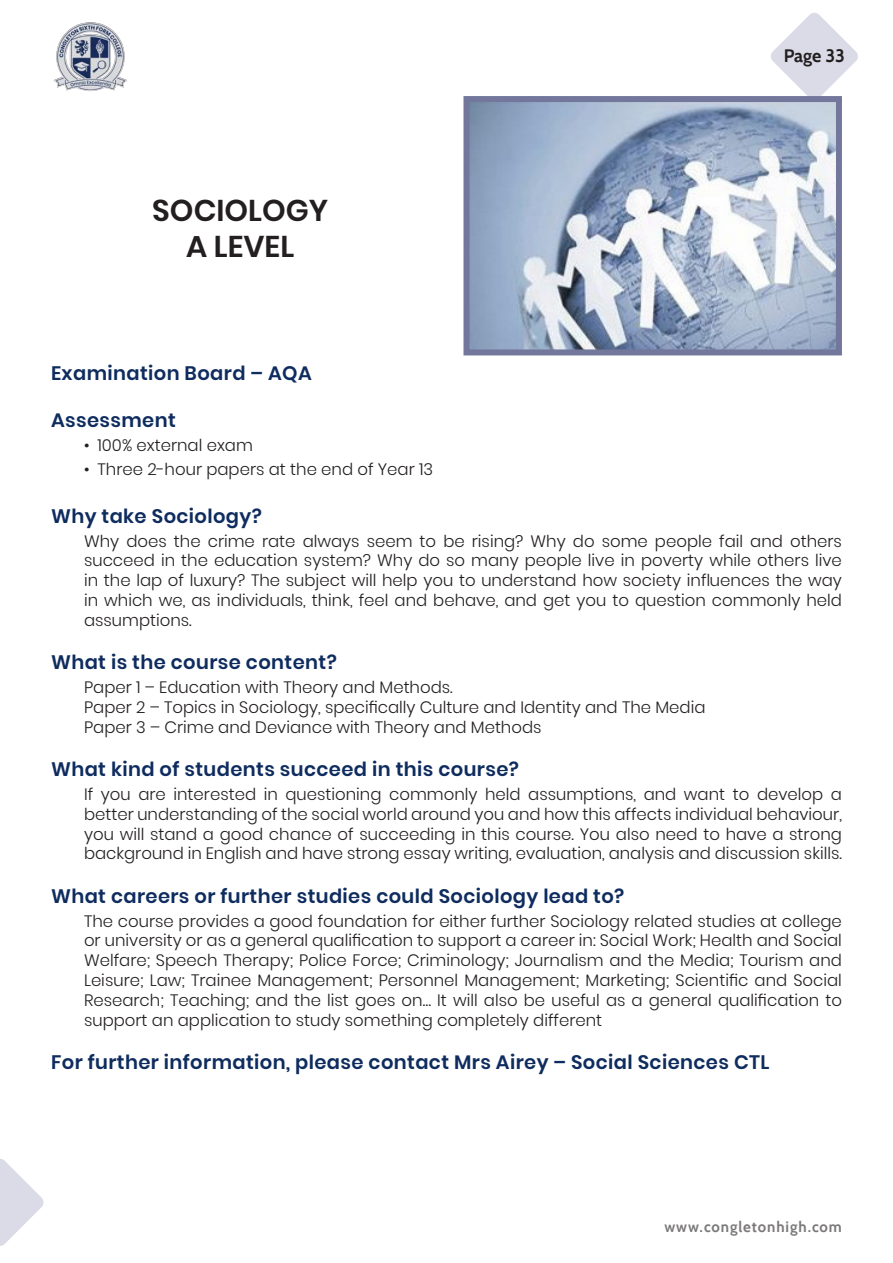
<style>
.page{position:relative;width:893px;height:1263px;background:#fff}
.page>*{position:absolute;margin:0;border:0;box-sizing:border-box;transform-origin:0 0}
.Headers{font:600 30px "Poppins";color:#231f20}
.Subject_Header{font:600 19.5px "Poppins";letter-spacing:.02em;color:#0f2c5f}
.t1{font:700 18px "Cabin";color:#231f20}
.Subject{font:300 16.5px/19.8px "Poppins";color:#231f20;text-align:justify}
.Subject_Bullet_Pts{font:300 16.5px "Poppins";color:#231f20}
.t2{font:700 15px "Cabin";letter-spacing:.06em;color:#231f20}
</style>
<div class="page">
<svg style="left:771px;top:13px;width:87px;height:83px"></svg>
<svg style="left:0;top:1159px;width:44px;height:87px"></svg>
<img style="left:53px;top:22px;width:74px;height:69px">
<img style="left:470px;top:103px;width:365px;height:245px">
<div style="left:463px;top:96px;width:379px;height:259px;border:6px solid #73779b"></div>
<p class="Headers" style="left:152px;top:193px;width:177px">SOCIOLOGY</p>
<p class="Headers" style="left:186px;top:229px;width:110px">A LEVEL</p>
<p class="t1" style="left:784px;top:45px;width:63px">Page 33</p>
<p class="Subject_Header" style="left:51px;top:361px;width:262px">Examination Board – AQA</p>
<p class="Subject_Header" style="left:51px;top:409px;width:126px">Assessment</p>
<p class="Subject_Bullet_Pts" style="left:84px;top:436px;width:170px">• 100% external exam</p>
<p class="Subject_Bullet_Pts" style="left:84px;top:460px;width:351px">• Three 2-hour papers at the end of Year 13</p>
<p class="Subject_Header" style="left:51px;top:504px;width:212px">Why take Sociology?</p>
<p class="Subject" style="left:84px;top:531px;width:759px">Why does the crime rate always seem to be rising? Why do some people fail and others succeed in the education system? Why do so many people live in poverty while others live in the lap of luxury? The subject will help you to understand how society influences the way in which we, as individuals, think, feel and behave, and get you to question commonly held assumptions.</p>
<p class="Subject_Header" style="left:51px;top:651px;width:287px">What is the course content?</p>
<p class="Subject" style="left:84px;top:677px;width:370px">Paper 1 – Education with Theory and Methods.</p>
<p class="Subject" style="left:84px;top:697px;width:623px">Paper 2 – Topics in Sociology, specifically Culture and Identity and The Media</p>
<p class="Subject" style="left:84px;top:717px;width:459px">Paper 3 – Crime and Deviance with Theory and Methods</p>
<p class="Subject_Header" style="left:51px;top:758px;width:469px">What kind of students succeed in this course?</p>
<p class="Subject" style="left:84px;top:784px;width:759px">If you are interested in questioning commonly held assumptions, and want to develop a better understanding of the social world around you and how this affects individual behaviour, you will stand a good chance of succeeding in this course. You also need to have a strong background in English and have strong essay writing, evaluation, analysis and discussion skills.</p>
<p class="Subject_Header" style="left:51px;top:884px;width:575px">What careers or further studies could Sociology lead to?</p>
<p class="Subject" style="left:84px;top:911px;width:759px">The course provides a good foundation for either further Sociology related studies at college or university or as a general qualification to support a career in: Social Work; Health and Social Welfare; Speech Therapy; Police Force; Criminology; Journalism and the Media; Tourism and Leisure; Law; Trainee Management; Personnel Management; Marketing; Scientific and Social Research; Teaching; and the list goes on… It will also be useful as a general qualification to support an application to study something completely different</p>
<p class="Subject_Header" style="left:51px;top:1051px;width:720px">For further information, please contact Mrs Airey – Social Sciences CTL</p>
<p class="t2" style="left:664px;top:1217px;width:179px">www.congletonhigh.com</p>
</div>
